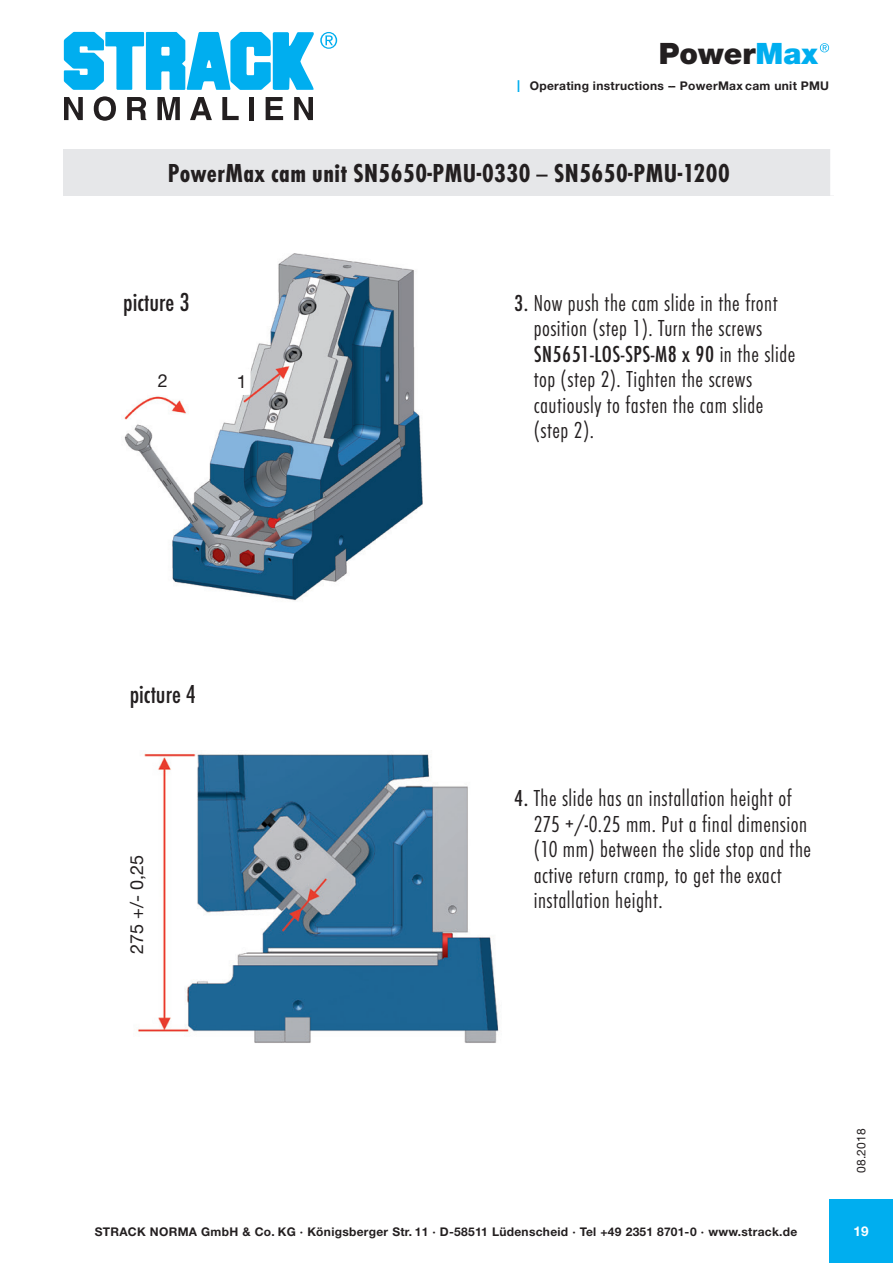
<style>
.page{position:relative;width:893px;height:1263px;background:#fff}
.page>*{position:absolute;margin:0;border:0;box-sizing:border-box;transform-origin:0 0}
.t1{font:900 29.55px "Helvetica Neue LT Std";color:#231f20}
.t2{font:27px "Futura T Bol Con";letter-spacing:.02em;color:#231f20}
.t3{font:27px "Futura T Med Con";color:#231f20}
.t4{font:24px/25.5px "Futura T Lig Con";letter-spacing:.02em;color:#231f20;text-align:center}
.t5{font:24px "Futura T Med Con";letter-spacing:.02em;color:#231f20}
.t6{font:18px "Helvetica Neue LT Std";color:#231f20}
.t7{font:700 13.5px "Helvetica Neue LT Std";color:#fff}
.t8{font:700 12px "Helvetica Neue LT Std";letter-spacing:.025em;color:#231f20}
.t9{font:12px "Helvetica Neue LT Std";letter-spacing:.03em;color:#231f20}
.s1{color:#00aeef}
.s2{font-weight:400;font-size:16.5px;color:#00aeef}
.s3{font-family:"Futura T Lig Con"}
.s4{font-family:"Futura T Med Con"}
</style>
<div class="page">
<svg style="left:64px;top:97px;width:19px;height:23px"></svg>
<svg style="left:94px;top:96px;width:22px;height:25px"></svg>
<svg style="left:127px;top:97px;width:19px;height:23px"></svg>
<svg style="left:157px;top:97px;width:23px;height:23px"></svg>
<svg style="left:190px;top:97px;width:22px;height:23px"></svg>
<svg style="left:222px;top:97px;width:17px;height:23px"></svg>
<div style="left:249px;top:97px;width:5px;height:23px;background:#231f20"></div>
<svg style="left:266px;top:97px;width:17px;height:23px"></svg>
<svg style="left:294px;top:97px;width:19px;height:23px"></svg>
<svg style="left:64px;top:32px;width:273px;height:58px"></svg>
<div style="left:829px;top:1199px;width:64px;height:64px;background:#00aeef"></div>
<svg style="left:820px;top:43px;width:9px;height:9px"></svg>
<div style="left:64px;top:149px;width:770px;height:47px;background:#e6e7e9"></div>
<div style="left:830px;top:149px;width:8px;height:47px;background:#fff"></div>
<img style="left:138px;top:753px;width:361px;height:290px">
<img style="left:124px;top:253px;width:299px;height:348px">
<div style="left:119px;top:793px;width:35px;height:223px;background:#fff"></div>
<div style="left:148px;top:366px;width:29px;height:29px;background:#fff"></div>
<svg style="left:233px;top:368px;width:18px;height:28px"></svg>
<p class="t1" style="left:659px;top:36px;width:161px">Power<span class="s1">Max</span></p>
<p class="t8" style="left:516px;top:78px;width:314px"><span class="s2">I</span> Operating instructions -- PowerMax cam unit PMU</p>
<p class="t2" style="left:168px;top:158px;width:563px">PowerMax cam unit SN5650-PMU-0330 <span class="s3">—</span> SN5650-PMU-1200</p>
<p class="t3" style="left:123px;top:287px;width:68px">picture 3</p>
<p class="t6" style="left:158px;top:369px;width:12px">2</p>
<p class="t6" style="left:237px;top:371px;width:12px">1</p>
<p class="t3" style="left:130px;top:679px;width:68px">picture 4</p>
<p class="t6" style="left:126px;top:954px;width:100px;rotate:-90deg">275 +/- 0,25</p>
<p class="t4" style="left:514px;top:290px;width:265px"><span class="s4">3.</span> Now push the cam slide in the front position (step 1). Turn the screws</p>
<p class="t5" style="left:534px;top:341px;width:263px">SN5651-LOS-SPS-M8 x 90 <span class="s3">in the slide</span></p>
<p class="t4" style="left:534px;top:367px;width:231px;text-align:left">top (step 2). Tighten the screws cautiously to fasten the cam slide (step 2).</p>
<p class="t4" style="left:514px;top:786px;width:279px"><span class="s4">4.</span> The slide has an installation height of</p>
<p class="t4" style="left:534px;top:811px;width:275px">275 +/-0.25 mm. Put a final dimension</p>
<p class="t4" style="left:534px;top:837px;width:279px">(10 mm) between the slide stop and the</p>
<p class="t4" style="left:534px;top:862px;width:249px">active return cramp, to get the exact</p>
<p class="t4" style="left:534px;top:888px;width:130px">installation height.</p>
<p class="t9" style="left:854px;top:1173px;width:47px;rotate:-90deg">08.2018</p>
<p class="t8" style="left:95px;top:1224px;width:704px">STRACK NORMA GmbH &amp; Co. KG · Königsberger Str. 11 · D-58511 Lüdenscheid · Tel +49 2351 8701-0 · www.strack.de</p>
<p class="t7" style="left:854px;top:1222px;width:17px">19</p>
</div>
